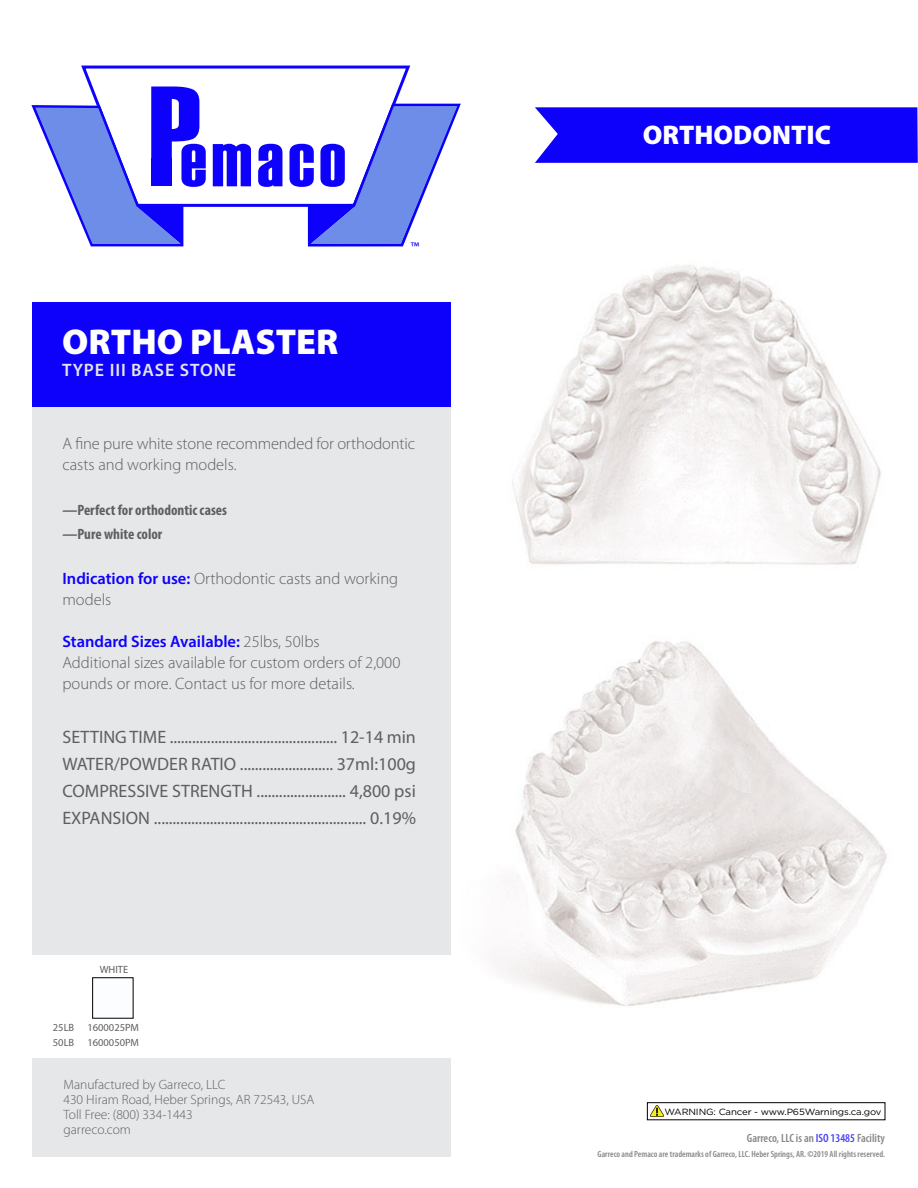
<style>
.page{position:relative;width:918px;height:1188px;background:#fff}
.page>*{position:absolute;margin:0;border:0;box-sizing:border-box;transform-origin:0 0}
.t1{font:900 36px "Myriad Pro";color:#fff}
.t2{font:900 27px "Myriad Pro";color:#fff}
.t3{font:18px/27px "Myriad Pro";color:#5e5f61;text-align:justify}
.t4{font:600 18px "Myriad Pro";letter-spacing:.05em;color:#e6e7e8}
.t5{font:300 16.5px/21px "Myriad Pro";color:#5e5f61}
.t6{font:700 condensed 15px/24px "Myriad Pro";color:#5e5f61}
.t7{font:14.25px "Myriad Pro";color:#0d01fc}
.t8{font:300 13.5px/14.7px "Myriad Pro";color:#5e5f61}
.t9{font:600 condensed 12px "Myriad Pro";color:#5f6062}
.t10{font:10.5px/15px "Myriad Pro";color:#5e5f61}
.t11{font:600 condensed 9px "Myriad Pro";color:#5f6062}
.t12{font:9px "Gotham";letter-spacing:-.015em;color:#000;scale:1.07 1}
.s1{font-weight:600;color:#0d01fc}
.s2{color:#0d01fc}
.s3{font-weight:900}
</style>
<div class="page">
<img style="left:499px;top:264px;width:388px;height:742px">
<div style="left:32px;top:309px;width:419px;height:848px;background:#e6e7e8"></div>
<div style="left:27px;top:955px;width:433px;height:103px;background:#fff"></div>
<div style="left:32px;top:303px;width:419px;height:104px;background:#0d01fc"></div>
<svg style="left:81px;top:65px;width:330px;height:142px"></svg>
<svg style="left:213px;top:144px;width:38px;height:42px;background:#362cfc"></svg>
<svg style="left:258px;top:144px;width:24px;height:43px"></svg>
<svg style="left:31px;top:87px;width:175px;height:160px"></svg>
<svg style="left:289px;top:102px;width:172px;height:145px"></svg>
<svg style="left:651px;top:1105px;width:12px;height:12px"></svg>
<div style="left:647px;top:1102px;width:238px;height:18px;border:1px solid #000"></div>
<div style="left:535px;top:107px;width:383px;height:56px;background:#0d01fc"></div>
<h1 class="t1" style="left:62px;top:322px;width:278px">ORTHO PLASTER</h1>
<p class="t4" style="left:62px;top:359px;width:175px">TYPE III BASE STONE</p>
<p class="t7" style="left:410px;top:239px;width:10px">™</p>
<p class="t5" style="left:62px;top:434px;width:354px">A fine pure white stone recommended for orthodontic casts and working models.</p>
<p class="t6" style="left:62px;top:498px;width:166px">—Perfect for orthodontic cases —Pure white color</p>
<p class="t5" style="left:62px;top:569px;width:337px"><span class="s1">Indication for use:</span> Orthodontic casts and working models</p>
<p class="t5" style="left:62px;top:632px;width:339px"><span class="s1">Standard Sizes Available:</span> 25lbs, 50lbs<br>Additional sizes available for custom orders of 2,000 pounds or more. Contact us for more details.</p>
<p class="t3" style="left:62px;top:723px;width:355px">SETTING TIME ............................................. 12-14 min WATER/POWDER RATIO ......................... 37ml:100g COMPRESSIVE STRENGTH ........................ 4,800 psi EXPANSION ......................................................... 0.19%</p>
<p class="t10" style="left:100px;top:962px;width:30px">WHITE</p>
<p class="t10" style="left:53px;top:1020px;width:23px">25LB<br>50LB</p>
<p class="t10" style="left:87px;top:1020px;width:53px">1600025PM<br>1600050PM</p>
<p class="t8" style="left:63px;top:1078px;width:252px">Manufactured by Garreco, LLC<br>430 Hiram Road, Heber Springs, AR 72543, USA<br>Toll Free: (800) 334-1443<br>garreco.com</p>
<h2 class="t2" style="left:643px;top:119px;width:190px">ORTHODONTIC</h2>
<p class="t12" style="left:665px;top:1106px;width:204px">WARNING: Cancer - www.P65Warnings.ca.gov</p>
<p class="t9" style="left:747px;top:1131px;width:140px">Garreco, LLC is an <span class="s2">ISO 13485</span> Facility</p>
<p class="t11" style="left:598px;top:1149px;width:289px">Garreco and Pemaco are trademarks of Garreco, LLC. Heber Springs, AR. <span class="s3">©</span>2019 All rights reserved.</p>
</div>
